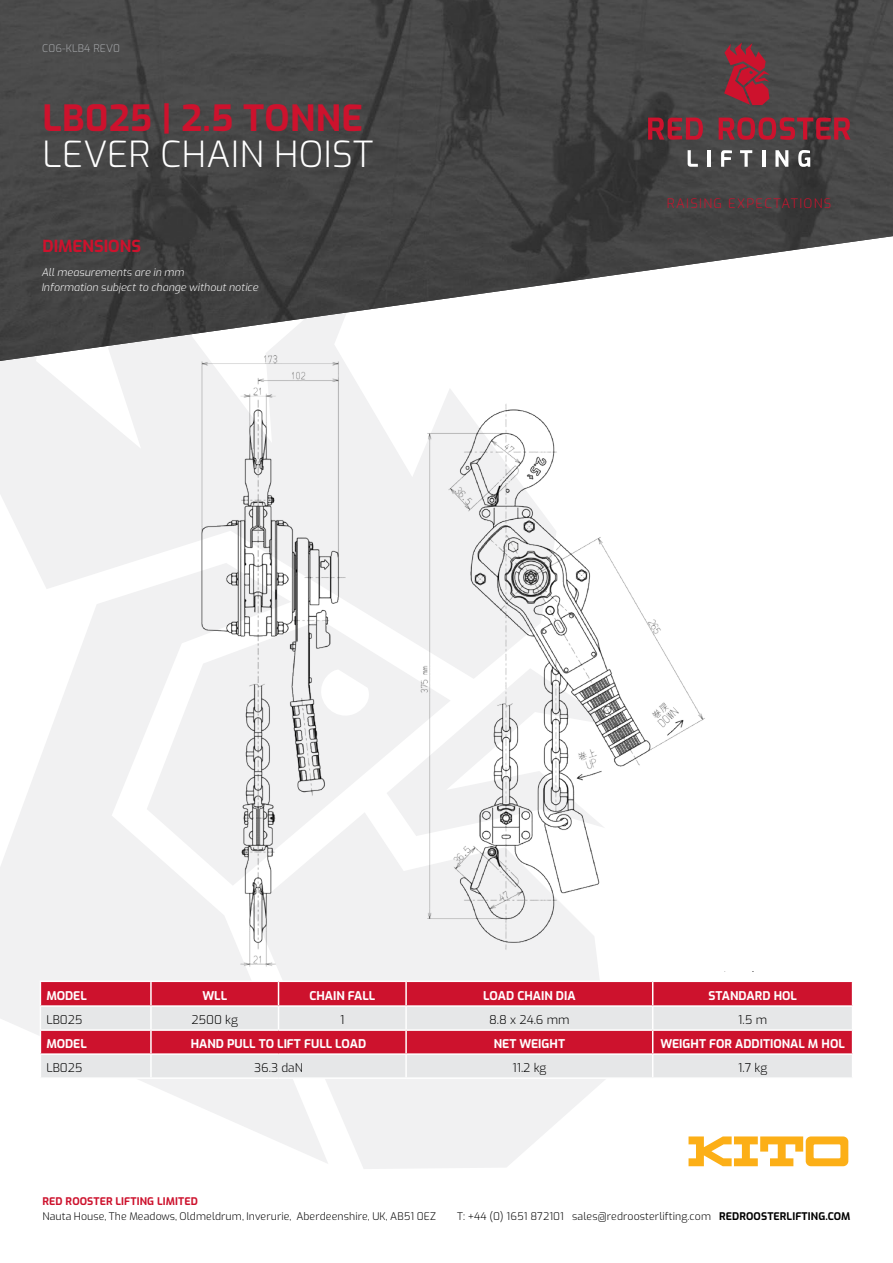
<style>
.page{position:relative;width:893px;height:1263px;background:#fff}
.page>*{position:absolute;margin:0;border:0;box-sizing:border-box;transform-origin:0 0}
.t1{font:300 36px "Exo";letter-spacing:.01em;color:#fff}
.t2{font:700 36px "Exo";letter-spacing:.01em;color:#cd122d}
.t3{font:700 16.5px "Exo";color:#cd122d}
.t4{font:300 13.05px "Exo";letter-spacing:.1em;color:#cd122d}
.t5{font:700 12px "Exo";color:#fff}
.t6{font:300 12px "Exo";color:#000}
.t7{font:300 10.5px "Exo";letter-spacing:.01em;color:#000}
.t8{font:italic 300 10.5px/15px "Exo";letter-spacing:.01em;color:#fff}
.t9{font:700 10.5px "Exo";letter-spacing:.01em;color:#cd122d}
.t10{font:300 10.5px "Exo";letter-spacing:.01em;color:#a7a9ac}
.s1{font-weight:700}
</style>
<div class="page">
<svg style="left:328px;top:971px;width:277px;height:198px;fill:#f1f1f2"></svg>
<svg style="left:0;top:362px;width:151px;height:201px;fill:#f1f1f2"></svg>
<svg style="left:0;top:563px;width:328px;height:600px;fill:#f1f1f2"></svg>
<img style="left:0;top:0;width:893px;height:362px">
<svg style="left:688px;top:1136px;width:160px;height:30px"></svg>
<img style="left:151px;top:354px;width:603px;height:617px">
<div style="left:41px;top:982px;width:811px;height:23px;background:#cd122d"></div>
<svg style="left:41px;top:1007px;width:811px;height:70px;background:#dda0aa"></svg>
<hr style="left:40px;top:1005px;width:111px;height:2px;background:#fff">
<hr style="left:40px;top:1053px;width:111px;height:2px;background:#fff">
<hr style="left:40px;top:1077px;width:111px;height:2px;background:#fff">
<svg style="left:278px;top:982px;width:1px;height:47px"></svg>
<hr style="left:40px;top:980px;width:111px;height:2px;background:#fff">
<hr style="left:406px;top:980px;width:247px;height:2px;background:#fff">
<hr style="left:279px;top:1005px;width:127px;height:2px;background:#fff">
<hr style="left:151px;top:980px;width:128px;height:2px;background:#fff">
<hr style="left:150px;top:982px;width:2px;height:23px;background:#fff">
<hr style="left:279px;top:980px;width:127px;height:2px;background:#fff">
<hr style="left:405px;top:982px;width:2px;height:23px;background:#fff">
<hr style="left:151px;top:1005px;width:128px;height:2px;background:#fff">
<hr style="left:150px;top:1007px;width:2px;height:22px;background:#fff">
<hr style="left:150px;top:1055px;width:2px;height:22px;background:#fff">
<hr style="left:406px;top:1005px;width:247px;height:2px;background:#fff">
<hr style="left:40px;top:1029px;width:111px;height:2px;background:#fff">
<svg style="left:40px;top:982px;width:1px;height:95px"></svg>
<hr style="left:653px;top:1053px;width:200px;height:2px;background:#fff">
<hr style="left:151px;top:1029px;width:128px;height:2px;background:#fff">
<hr style="left:150px;top:1031px;width:2px;height:22px;background:#fff">
<hr style="left:279px;top:1029px;width:127px;height:2px;background:#fff">
<hr style="left:405px;top:1007px;width:2px;height:22px;background:#fff">
<hr style="left:151px;top:1053px;width:128px;height:2px;background:#fff">
<hr style="left:279px;top:1053px;width:127px;height:2px;background:#fff">
<hr style="left:151px;top:1077px;width:128px;height:2px;background:#fff">
<hr style="left:279px;top:1077px;width:127px;height:2px;background:#fff">
<hr style="left:653px;top:1029px;width:200px;height:2px;background:#fff">
<hr style="left:406px;top:1029px;width:247px;height:2px;background:#fff">
<hr style="left:405px;top:1031px;width:2px;height:22px;background:#fff">
<hr style="left:406px;top:1053px;width:247px;height:2px;background:#fff">
<hr style="left:405px;top:1055px;width:2px;height:22px;background:#fff">
<svg style="left:652px;top:982px;width:1px;height:95px"></svg>
<hr style="left:406px;top:1077px;width:247px;height:2px;background:#fff">
<div style="left:676px;top:884px;width:87px;height:87px;background:#fff"></div>
<svg style="left:648px;top:118px;width:55px;height:22px"></svg>
<svg style="left:719px;top:117px;width:131px;height:23px;background:#852c39"></svg>
<svg style="left:688px;top:150px;width:10px;height:17px"></svg>
<hr style="left:708px;top:150px;width:3px;height:17px;background:#fff">
<svg style="left:721px;top:150px;width:11px;height:17px"></svg>
<svg style="left:740px;top:150px;width:12px;height:17px"></svg>
<hr style="left:762px;top:150px;width:3px;height:17px;background:#fff">
<svg style="left:775px;top:150px;width:13px;height:17px"></svg>
<svg style="left:798px;top:150px;width:12px;height:17px"></svg>
<svg style="left:724px;top:43px;width:46px;height:62px;background:#952938"></svg>
<p class="t10" style="left:42px;top:41px;width:79px">C06-KLB4 REV0</p>
<h1 class="t2" style="left:43px;top:91px;width:322px">LB025 | 2.5 TONNE</h1>
<h1 class="t1" style="left:43px;top:127px;width:332px">LEVER CHAIN HOIST</h1>
<h2 class="t3" style="left:43px;top:233px;width:100px">DIMENSIONS</h2>
<p class="t8" style="left:41px;top:264px;width:218px">All measurements are in mm<br>Information subject to change without notice</p>
<p class="t4" style="left:667px;top:194px;width:166px">RAISING EXPECTATIONS</p>
<p class="t5" style="left:46px;top:986px;width:42px">MODEL</p>
<p class="t5" style="left:202px;top:986px;width:26px">WLL</p>
<p class="t5" style="left:309px;top:986px;width:67px">CHAIN FALL</p>
<p class="t5" style="left:483px;top:986px;width:94px">LOAD CHAIN DIA</p>
<p class="t5" style="left:708px;top:986px;width:90px">STANDARD HOL</p>
<p class="t6" style="left:46px;top:1011px;width:38px">LB025</p>
<p class="t6" style="left:191px;top:1011px;width:48px">2500 kg</p>
<p class="t6" style="left:340px;top:1011px;width:6px">1</p>
<p class="t6" style="left:489px;top:1011px;width:82px">8.8 x 24.6 mm</p>
<p class="t6" style="left:738px;top:1011px;width:30px">1.5 m</p>
<p class="t5" style="left:46px;top:1035px;width:42px">MODEL</p>
<p class="t5" style="left:191px;top:1035px;width:177px">HAND PULL TO LIFT FULL LOAD</p>
<p class="t5" style="left:494px;top:1035px;width:73px">NET WEIGHT</p>
<p class="t5" style="left:660px;top:1035px;width:186px">WEIGHT FOR ADDITIONAL M HOL</p>
<p class="t6" style="left:46px;top:1059px;width:38px">LB025</p>
<p class="t6" style="left:254px;top:1059px;width:50px">36.3 daN</p>
<p class="t6" style="left:512px;top:1059px;width:36px">11.2 kg</p>
<p class="t6" style="left:738px;top:1059px;width:31px">1.7 kg</p>
<p class="t9" style="left:43px;top:1194px;width:157px">RED ROOSTER LIFTING LIMITED</p>
<p class="t7" style="left:43px;top:1209px;width:395px">Nauta House, The Meadows, Oldmeldrum, Inverurie, Aberdeenshire, UK, AB51 0EZ</p>
<p class="t7" style="left:457px;top:1209px;width:395px">T: +44 (0) 1651 872101 sales@redroosterlifting.com <span class="s1">REDROOSTERLIFTING.COM</span></p>
</div>
